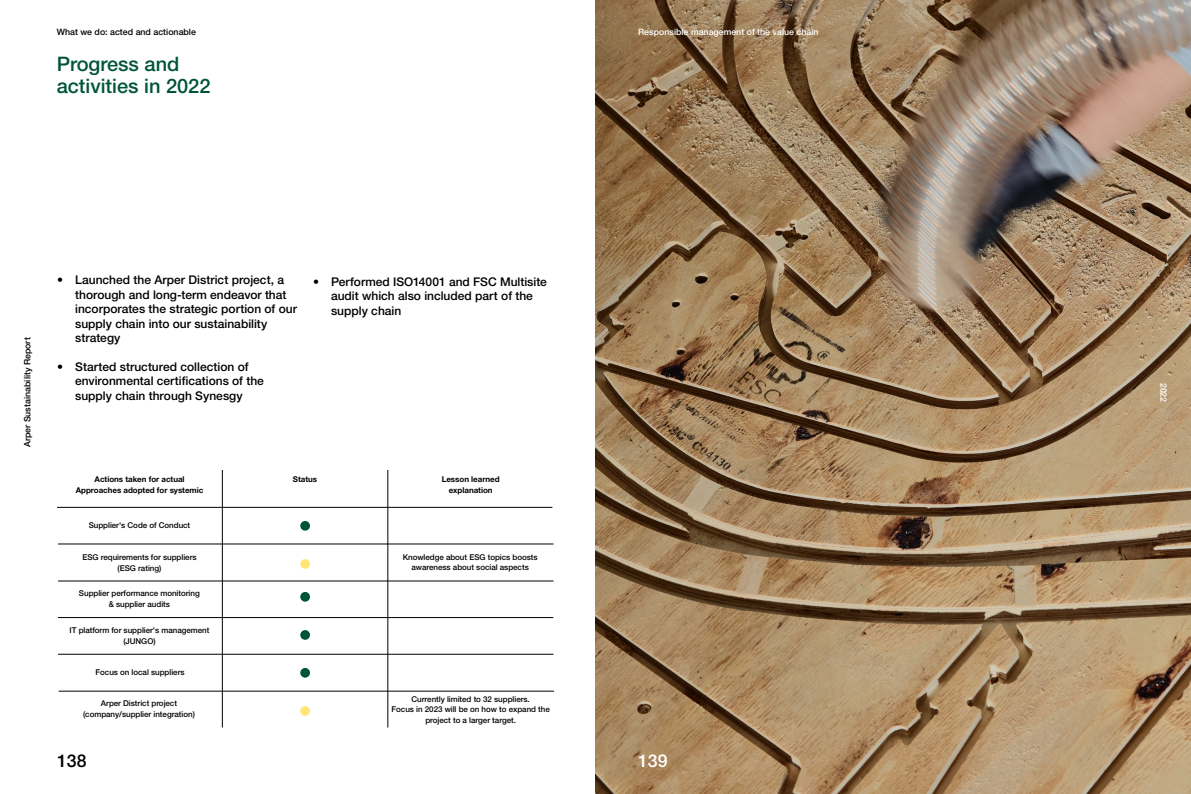
<style>
.page{position:relative;width:1191px;height:794px;background:#fff}
.page>*{position:absolute;margin:0;border:0;box-sizing:border-box;transform-origin:0 0}
.t1{font:500 20px/22px "Helvetica Neue LT Std";color:#005538}
.t2{font:500 17.6px "Helvetica Neue LT Std";color:#000}
.t3{font:500 17.6px "Helvetica Neue LT Std";color:#fff}
.t4{font:500 12px/14.4px "Helvetica Neue LT Std";color:#000}
.t5{font:500 8.8px "Helvetica Neue LT Std";color:#000}
.t6{font:500 8.8px "Helvetica Neue LT Std";color:#fff}
.t7{font:500 8px/10.8px "Helvetica Neue LT Std";letter-spacing:-.005em;color:#000;text-align:center}
.t8{font:700 8px/10.8px "Helvetica Neue LT Std";letter-spacing:-.005em;color:#000;text-align:center}
</style>
<div class="page">
<img style="left:595px;top:0;width:596px;height:794px">
<hr style="left:57px;top:507px;width:495px;height:1px;background:#000">
<hr style="left:58px;top:544px;width:495px;height:1px;background:#000">
<div style="left:207px;top:464px;width:39px;height:277px;background:#fff"></div>
<hr style="left:222px;top:470px;width:1px;height:257px;background:#000">
<div style="left:372px;top:464px;width:40px;height:277px;background:#fff"></div>
<hr style="left:388px;top:470px;width:1px;height:257px;background:#000">
<div style="left:52px;top:565px;width:515px;height:40px;background:#fff"></div>
<hr style="left:58px;top:581px;width:495px;height:1px;background:#000">
<div style="left:52px;top:601px;width:515px;height:40px;background:#fff"></div>
<hr style="left:58px;top:617px;width:495px;height:1px;background:#000">
<div style="left:52px;top:638px;width:515px;height:40px;background:#fff"></div>
<hr style="left:58px;top:654px;width:495px;height:1px;background:#000">
<div style="left:53px;top:675px;width:515px;height:40px;background:#fff"></div>
<hr style="left:59px;top:691px;width:495px;height:1px;background:#000">
<div style="left:300px;top:592px;width:10px;height:9px;background:#005538;border-radius:50%"></div>
<div style="left:300px;top:630px;width:10px;height:10px;background:#005538;border-radius:50%"></div>
<div style="left:300px;top:668px;width:10px;height:9px;background:#005538;border-radius:50%"></div>
<div style="left:300px;top:706px;width:10px;height:10px;background:#ffe675;border-radius:50%"></div>
<p class="t5" style="left:57px;top:26px;width:141px">What we do: acted and actionable</p>
<p class="t6" style="left:638px;top:26px;width:182px">Responsible management of the value chain</p>
<h1 class="t1" style="left:57px;top:53px;width:155px">Progress and activities in 2022</h1>
<p class="t5" style="left:22px;top:447px;width:111px;rotate:-90deg">Arper Sustainability Report</p>
<h3 class="t4" style="left:75px;top:273px;width:223px;text-indent:-18px">• Launched the Arper District project, a thorough and long-term endeavor that incorporates the strategic portion of our supply chain into our sustainability strategy</h3>
<h3 class="t4" style="left:75px;top:359px;width:190px;text-indent:-18px">• Started structured collection of environmental certifications of the supply chain through Synesgy</h3>
<h3 class="t4" style="left:331px;top:274px;width:217px;text-indent:-18px">• Performed ISO14001 and FSC Multisite audit which also included part of the supply chain</h3>
<p class="t8" style="left:76px;top:473px;width:129px">Actions taken for actual<br>Approaches adopted for systemic</p>
<p class="t8" style="left:293px;top:473px;width:26px">Status</p>
<p class="t8" style="left:442px;top:474px;width:59px">Lesson learned explanation</p>
<p class="t7" style="left:89px;top:520px;width:103px">Supplier's Code of Conduct</p>
<p class="t7" style="left:82px;top:551px;width:116px">ESG requirements for suppliers (ESG rating)</p>
<p class="t7" style="left:79px;top:588px;width:122px">Supplier performance monitoring &amp; supplier audits</p>
<p class="t7" style="left:70px;top:625px;width:141px">IT platform for supplier's management (JUNGO)</p>
<p class="t7" style="left:96px;top:667px;width:91px">Focus on local suppliers</p>
<p class="t7" style="left:83px;top:698px;width:113px">Arper District project (company/supplier integration)</p>
<p class="t7" style="left:403px;top:551px;width:136px">Knowledge about ESG topics boosts awareness about social aspects</p>
<p class="t7" style="left:391px;top:693px;width:160px">Currently limited to 32 suppliers.<br>Focus in 2023 will be on how to expand the project to a larger target.</p>
<h2 class="t2" style="left:57px;top:750px;width:31px">138</h2>
<h2 class="t3" style="left:638px;top:750px;width:31px">139</h2>
<p class="t6" style="left:1169px;top:383px;width:21px;rotate:90deg">2022</p>
</div>
